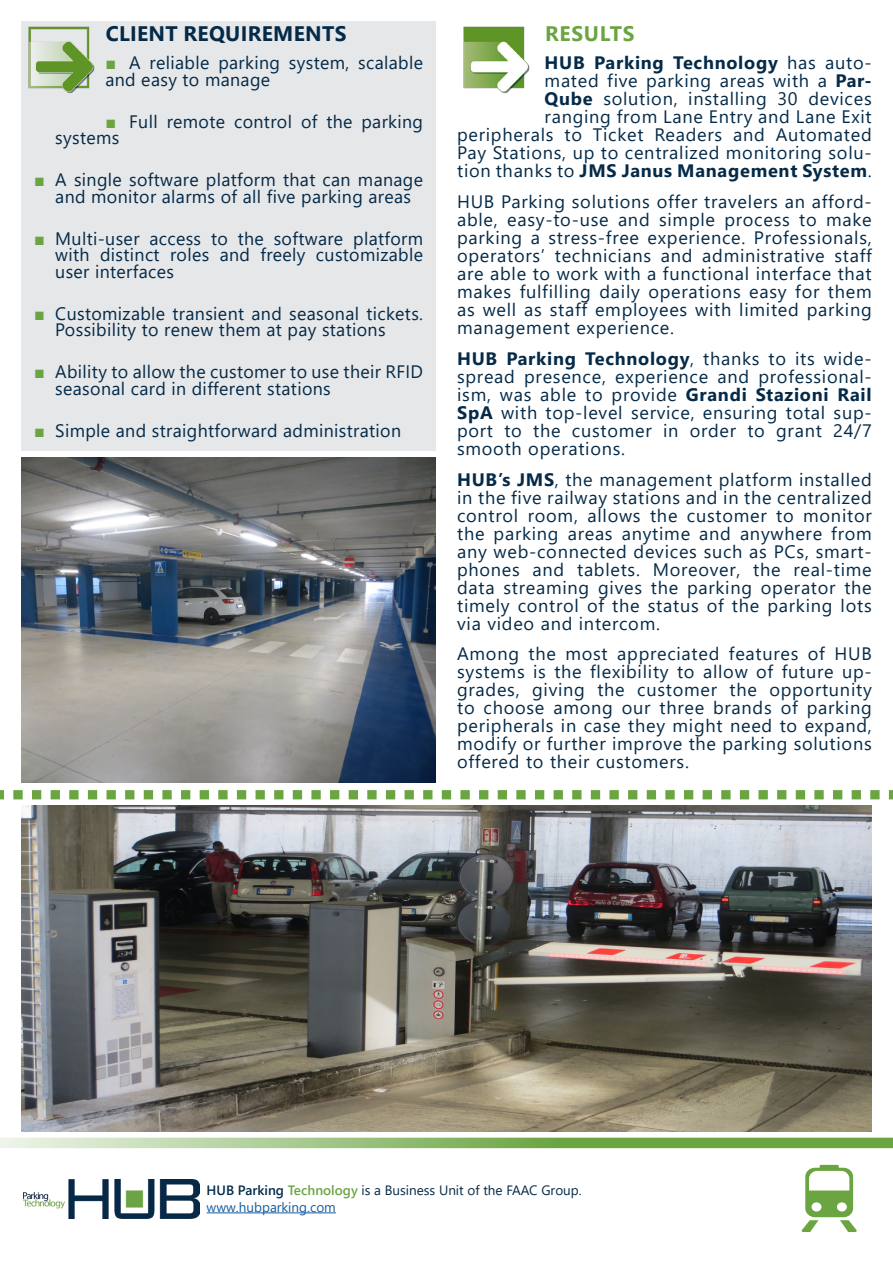
<style>
.page{position:relative;width:893px;height:1263px;background:#fff}
.page>*{position:absolute;margin:0;border:0;box-sizing:border-box;transform-origin:0 0}
.Titolo_sezione__riqu{font:700 21px "Segoe UI";letter-spacing:.015em;color:#042a48}
.Testo_Riquadri{font:700 21px "Segoe UI";letter-spacing:.035em;color:#6ba542}
.Testo_Normale{font:18px/18px "Segoe UI";letter-spacing:.02em;color:#042a48;text-align:justify}
.Testo_Normale-2{font:18px/18px "Segoe UI";letter-spacing:.04em;color:#042a48;text-align:right}
.t1{font:13.5px/16.5px "Segoe UI";color:#042a48}
.s1{font-family:"Arial";color:#6ba542}
.s2{font-weight:700}
.s3{font-weight:600}
.s4{font-weight:600;color:#6ba542}
.s5{color:#175d9e}
</style>
<div class="page">
<img style="left:23px;top:1179px;width:176px;height:39px">
<hr style="left:207px;top:1212px;width:129px;height:1px;background:#175d9e">
<svg style="left:0;top:1138px;width:893px;height:10px;background:#93bd76"></svg>
<img style="left:21px;top:806px;width:851px;height:325px">
<svg style="left:801px;top:1165px;width:56px;height:67px"></svg>
<img style="left:463px;top:26px;width:67px;height:68px">
<svg style="left:0;top:790px;width:893px;height:9px"></svg>
<img style="left:21px;top:457px;width:415px;height:325px">
<div style="left:21px;top:21px;width:415px;height:430px;background:#e6e7e9"></div>
<img style="left:28px;top:26px;width:67px;height:67px">
<p class="Titolo_sezione__riqu" style="left:106px;top:14px;width:242px">CLIENT REQUIREMENTS</p>
<p class="Testo_Normale" style="left:105px;top:53px;width:319px;line-height:16.5px"><span class="s1">■</span> A reliable parking system, scalable and easy to manage</p>
<p class="Testo_Normale" style="left:55px;top:111px;width:369px;line-height:16.5px;text-indent:50px"><span class="s1">■</span> Full remote control of the parking systems</p>
<p class="Testo_Normale" style="left:34px;top:170px;width:391px;line-height:16.5px;text-align:center"><span class="s1">■</span> A single software platform that can manage and monitor alarms of all five parking areas</p>
<p class="Testo_Normale" style="left:55px;top:228px;width:369px;line-height:16.5px;text-indent:-21px"><span class="s1">■</span> Multi-user access to the software platform with distinct roles and freely customizable user interfaces</p>
<p class="Testo_Normale" style="left:55px;top:303px;width:369px;line-height:16.5px;text-indent:-21px"><span class="s1">■</span> Customizable transient and seasonal tickets.<br>Possibility to renew them at pay stations</p>
<p class="Testo_Normale" style="left:55px;top:362px;width:369px;line-height:16.5px;text-indent:-21px"><span class="s1">■</span> Ability to allow the customer to use their RFID seasonal card in different stations</p>
<p class="Testo_Normale" style="left:34px;top:420px;width:369px"><span class="s1">■</span> Simple and straightforward administration</p>
<p class="Testo_Riquadri" style="left:545px;top:14px;width:91px">RESULTS</p>
<p class="Testo_Normale-2" style="left:457px;top:52px;width:416px"><span class="s2">HUB Parking Technology</span> has auto-<br>mated five parking areas with a <span class="s2">Par-<br>Qube</span> solution, installing 30 devices<br>ranging from Lane Entry and Lane Exit peripherals to Ticket Readers and Automated Pay Stations, up to centralized monitoring solu&shy;tion thanks to <span class="s2">JMS Janus Management System</span>.</p>
<p class="Testo_Normale" style="left:457px;top:191px;width:416px">HUB Parking solutions offer travelers an afford&shy;able, easy-to-use and simple process to make parking a stress-free experience. Professionals, operators’ technicians and administrative staff are able to work with a functional interface that makes fulfilling daily operations easy for them as well as staff employees with limited parking management experience.</p>
<p class="Testo_Normale" style="left:457px;top:348px;width:416px"><span class="s2">HUB Parking Technology</span>, thanks to its wide&shy;spread presence, experience and professional&shy;ism, was able to provide <span class="s2">Grandi Stazioni Rail SpA</span> with top-level service, ensuring total sup&shy;port to the customer in order to grant 24/7 smooth operations.</p>
<p class="Testo_Normale" style="left:457px;top:469px;width:416px"><span class="s2">HUB’s JMS</span>, the management platform installed in the five railway stations and in the centralized control room, allows the customer to monitor the parking areas anytime and anywhere from any web-connected devices such as PCs, smart&shy;phones and tablets. Moreover, the real-time data streaming gives the parking operator the timely control of the status of the parking lots via video and intercom.</p>
<p class="Testo_Normale" style="left:457px;top:643px;width:416px">Among the most appreciated features of HUB systems is the flexibility to allow of future up&shy;grades, giving the customer the opportunity to choose among our three brands of parking peripherals in case they might need to expand, modify or further improve the parking solutions offered to their customers.</p>
<p class="t1" style="left:207px;top:1181px;width:377px"><span class="s3">HUB Parking</span> <span class="s4">Technology</span> is a Business Unit of the FAAC Group. <span class="s5">www.hubparking.com</span></p>
</div>
